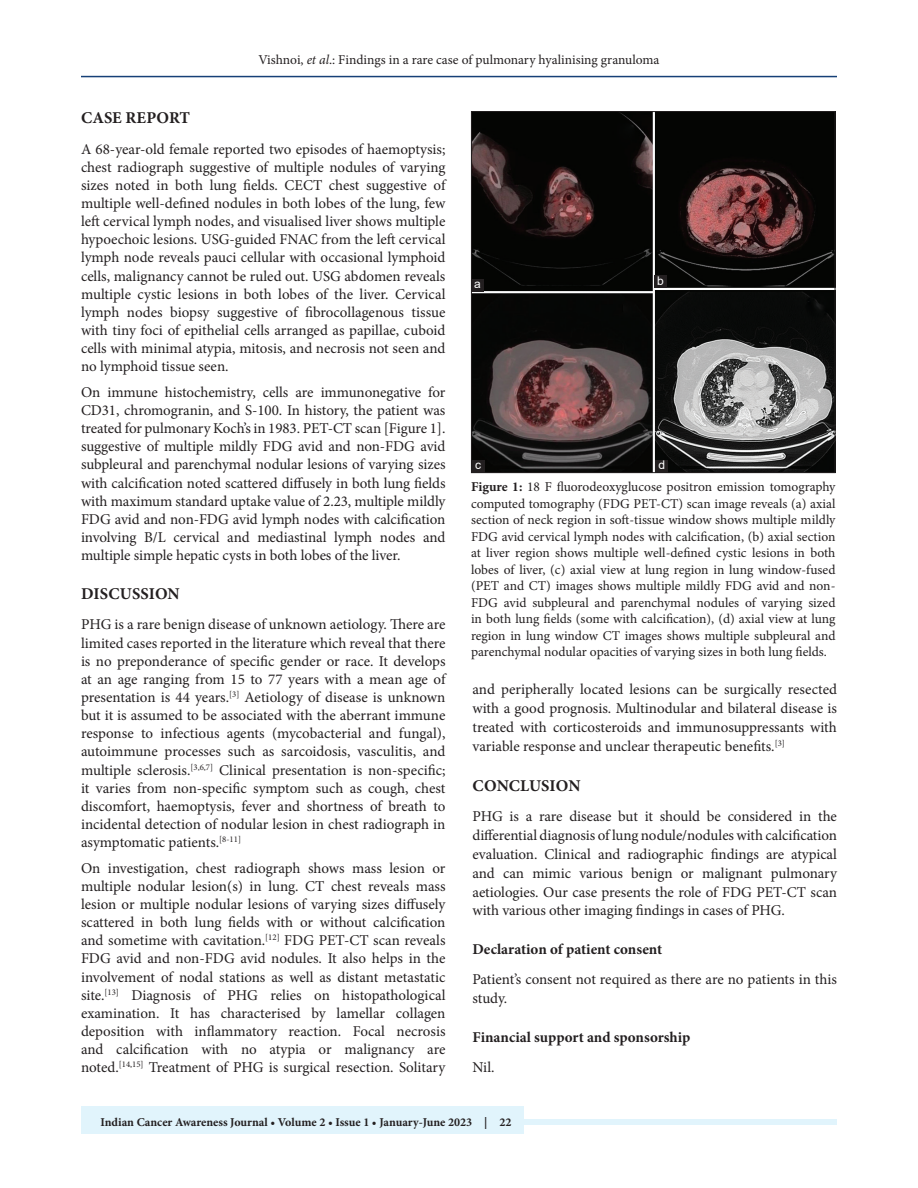
<style>
.page{position:relative;width:918px;height:1188px;background:#fff}
.page>*{position:absolute;margin:0;border:0;box-sizing:border-box;transform-origin:0 0}
.t1{font:700 16.5px "Minion Pro";color:#231f20}
.TX{font:15px/18.1px "Minion Pro";letter-spacing:-.005em;color:#231f20;text-align:justify}
.t2{font:700 15px "Minion Pro";color:#231f20}
.FGC{font:13.5px/16.5px "Minion Pro";color:#231f20;text-align:justify}
.JF{font:700 12px "Minion Pro";color:#231f20}
.LABEL{font:12px "Arial";color:#fff}
.s1{font-style:italic}
.s2{font-weight:700}
</style>
<div class="page">
<hr style="left:81px;top:76px;width:756px;height:1px;background:#164077">
<div style="left:81px;top:1119px;width:756px;height:6px;background:#e1f4fc"></div>
<div style="left:81px;top:1106px;width:442px;height:28px;background:#e1f4fc"></div>
<img style="left:473px;top:113px;width:360px;height:358px">
<div style="left:471px;top:111px;width:364px;height:362px;border:1px solid #231f20"></div>
<div style="left:472px;top:460px;width:13px;height:13px;background:#231f20"></div>
<div style="left:656px;top:460px;width:12px;height:13px;background:#231f20"></div>
<div style="left:471px;top:279px;width:13px;height:12px;background:#231f20"></div>
<div style="left:654px;top:276px;width:13px;height:12px;background:#231f20"></div>
<p class="FGC" style="left:258px;top:51px;width:403px">Vishnoi, <span class="s1">et al</span>.: Findings in a rare case of pulmonary hyalinising granuloma</p>
<h1 class="t1" style="left:81px;top:106px;width:111px">CASE REPORT</h1>
<p class="TX" style="left:81px;top:140px;width:366px">A 68-year-old female reported two episodes of haemoptysis; chest radiograph suggestive of multiple nodules of varying sizes noted in both lung fields. CECT chest suggestive of multiple well-defined nodules in both lobes of the lung, few left cervical lymph nodes, and visualised liver shows multiple hypoechoic lesions. USG-guided FNAC from the left cervical lymph node reveals pauci cellular with occasional lymphoid cells, malignancy cannot be ruled out. USG abdomen reveals multiple cystic lesions in both lobes of the liver. Cervical lymph nodes biopsy suggestive of fibrocollagenous tissue with tiny foci of epithelial cells arranged as papillae, cuboid cells with minimal atypia, mitosis, and necrosis not seen and no lymphoid tissue seen.</p>
<p class="TX" style="left:81px;top:383px;width:366px">On immune histochemistry, cells are immunonegative for CD31, chromogranin, and S-100. In history, the patient was treated for pulmonary Koch’s in 1983. PET-CT scan [Figure 1]. suggestive of multiple mildly FDG avid and non-FDG avid subpleural and parenchymal nodular lesions of varying sizes with calcification noted scattered diffusely in both lung fields with maximum standard uptake value of 2.23, multiple mildly FDG avid and non-FDG avid lymph nodes with calcification involving B/L cervical and mediastinal lymph nodes and multiple simple hepatic cysts in both lobes of the liver.</p>
<h1 class="t1" style="left:81px;top:582px;width:100px">DISCUSSION</h1>
<p class="TX" style="left:81px;top:616px;width:366px">PHG is a rare benign disease of unknown aetiology. There are limited cases reported in the literature which reveal that there is no preponderance of specific gender or race. It develops at an age ranging from 15 to 77 years with a mean age of presentation is 44 years.<sup>[3]</sup> Aetiology of disease is unknown but it is assumed to be associated with the aberrant immune response to infectious agents (mycobacterial and fungal), autoimmune processes such as sarcoidosis, vasculitis, and multiple sclerosis.<sup>[3,6,7]</sup> Clinical presentation is non-specific; it varies from non-specific symptom such as cough, chest discomfort, haemoptysis, fever and shortness of breath to incidental detection of nodular lesion in chest radiograph in asymptomatic patients.<sup>[8-11]</sup></p>
<p class="TX" style="left:81px;top:859px;width:366px">On investigation, chest radiograph shows mass lesion or multiple nodular lesion(s) in lung. CT chest reveals mass lesion or multiple nodular lesions of varying sizes diffusely scattered in both lung fields with or without calcification and sometime with cavitation.<sup>[12]</sup> FDG PET-CT scan reveals FDG avid and non-FDG avid nodules. It also helps in the involvement of nodal stations as well as distant metastatic site.<sup>[13]</sup> Diagnosis of PHG relies on histopathological examination. It has characterised by lamellar collagen deposition with inflammatory reaction. Focal necrosis and calcification with no atypia or malignancy are noted.<sup>[14,15]</sup> Treatment of PHG is surgical resection. Solitary</p>
<p class="LABEL" style="left:474px;top:276px;width:8px">a</p>
<p class="LABEL" style="left:657px;top:273px;width:8px">b</p>
<p class="LABEL" style="left:475px;top:457px;width:7px">c</p>
<p class="LABEL" style="left:659px;top:457px;width:8px">d</p>
<p class="FGC" style="left:471px;top:479px;width:366px"><span class="s2">Figure 1:</span> 18 F fluorodeoxyglucose positron emission tomography computed tomography (FDG PET-CT) scan image reveals (a) axial section of neck region in soft-tissue window shows multiple mildly FDG avid cervical lymph nodes with calcification, (b) axial section at liver region shows multiple well-defined cystic lesions in both lobes of liver, (c) axial view at lung region in lung window-fused (PET and CT) images shows multiple mildly FDG avid and non-FDG avid subpleural and parenchymal nodules of varying sized in both lung fields (some with calcification), (d) axial view at lung region in lung window CT images shows multiple subpleural and parenchymal nodular opacities of varying sizes in both lung fields.</p>
<p class="TX" style="left:472px;top:680px;width:366px;line-height:18.8px">and peripherally located lesions can be surgically resected with a good prognosis. Multinodular and bilateral disease is treated with corticosteroids and immunosuppressants with variable response and unclear therapeutic benefits.<sup>[3]</sup></p>
<h1 class="t1" style="left:473px;top:774px;width:109px">CONCLUSION</h1>
<p class="TX" style="left:473px;top:807px;width:366px;line-height:18.8px">PHG is a rare disease but it should be considered in the differential diagnosis of lung nodule/nodules with calcification evaluation. Clinical and radiographic findings are atypical and can mimic various benign or malignant pulmonary aetiologies. Our case presents the role of FDG PET-CT scan with various other imaging findings in cases of PHG.</p>
<h2 class="t2" style="left:473px;top:938px;width:191px">Declaration of patient consent</h2>
<p class="TX" style="left:473px;top:970px;width:366px;line-height:18.8px">Patient’s consent not required as there are no patients in this study.</p>
<h2 class="t2" style="left:473px;top:1026px;width:219px">Financial support and sponsorship</h2>
<p class="TX" style="left:473px;top:1059px;width:24px">Nil.</p>
<p class="JF" style="left:100px;top:1113px;width:412px">Indian Cancer Awareness Journal • Volume 2 • Issue 1 • January-June 2023 | 22</p>
</div>
